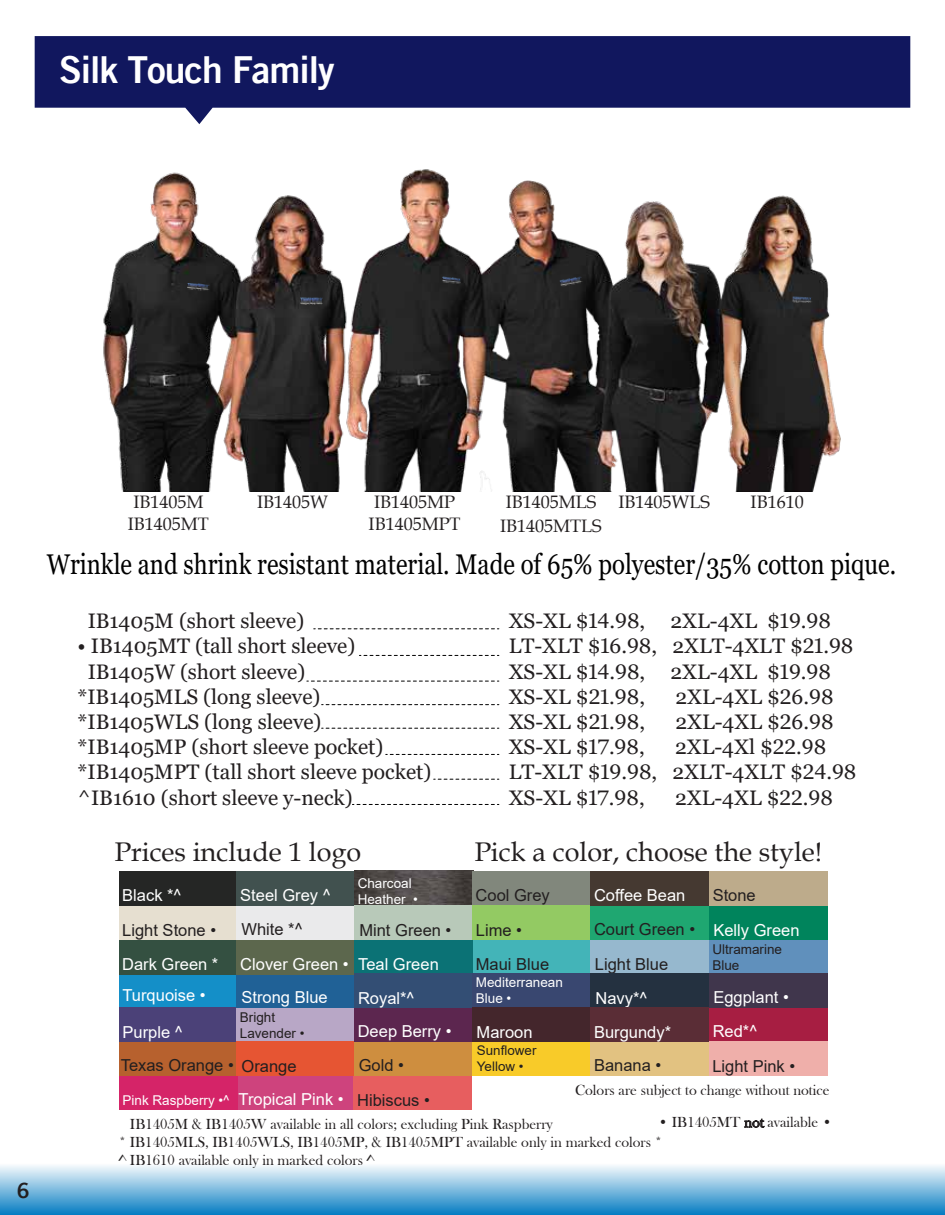
<style>
.page{position:relative;width:945px;height:1215px;background:#fff}
.page>*{position:absolute;margin:0;border:0;box-sizing:border-box;transform-origin:0 0}
.t1{font:37.2px "Trade Gothic LT Bold Two";letter-spacing:-.025em;color:#fff}
.t2{font:28.5px "Georgia";color:#010101;scale:.84 1}
.t3{font:27px "Book Antiqua";color:#231f20}
.t4{font:21px "Georgia";color:#231f20}
.t5{font:21px "Trade Gothic LT Bold Two";color:#231f20}
.t6{font:18px/21.6px "Book Antiqua";color:#231f20;text-align:center}
.t7{font:16.5px "Arial";color:#fff}
.t8{font:16.5px/34.5px "Arial";color:#231f20}
.t9{font:15px/18px "Bask Old Face";color:#231f20}
.t10{font:13.5px/16.2px "Arial";color:#fff}
.t11{font:13.5px/16.2px "Arial";color:#231f20}
.t12{font:13.2px/15.9px "Arial";color:#231f20}
.s1{font-size:16.5px}
</style>
<div class="page">
<svg style="left:35px;top:36px;width:875px;height:88px;fill:#11175e"></svg>
<div style="left:0;top:1163px;width:945px;height:52px;background:linear-gradient(to bottom,#fefefe,#0a7fc3)"></div>
<img style="left:103px;top:169px;width:738px;height:322px">
<img style="left:187px;top:283px;width:23px;height:8px">
<img style="left:300px;top:298px;width:22px;height:6px">
<img style="left:442px;top:277px;width:19px;height:7px">
<img style="left:560px;top:276px;width:23px;height:11px">
<img style="left:792px;top:297px;width:21px;height:6px">
<div style="left:472px;top:940px;width:119px;height:34px;background:#43b4b8"></div>
<div style="left:119px;top:974px;width:118px;height:34px;background:#148fc8"></div>
<div style="left:235px;top:1076px;width:118px;height:34px;background:#ce437d"></div>
<div style="left:119px;top:1076px;width:118px;height:34px;background:#d52468"></div>
<div style="left:119px;top:1041px;width:118px;height:35px;background:#b7612e"></div>
<div style="left:119px;top:905px;width:118px;height:35px;background:#e6dfd0"></div>
<div style="left:119px;top:871px;width:118px;height:34px;background:#252625"></div>
<div style="left:119px;top:940px;width:118px;height:34px;background:#345041"></div>
<div style="left:119px;top:1007px;width:118px;height:35px;background:#4b4178"></div>
<div style="left:237px;top:1007px;width:118px;height:35px;background:#b8a7c6"></div>
<div style="left:353px;top:1076px;width:118px;height:34px;background:#e75e5f"></div>
<div style="left:237px;top:905px;width:118px;height:35px;background:#eaeaeb"></div>
<div style="left:237px;top:1041px;width:118px;height:35px;background:#e65533"></div>
<div style="left:237px;top:974px;width:118px;height:34px;background:#206196"></div>
<div style="left:237px;top:871px;width:118px;height:34px;background:#41514f"></div>
<div style="left:237px;top:940px;width:118px;height:34px;background:#5c674d"></div>
<img style="left:355px;top:871px;width:117px;height:34px">
<div style="left:472px;top:871px;width:118px;height:34px;background:#81877c"></div>
<div style="left:355px;top:1041px;width:118px;height:35px;background:#ce8e3f"></div>
<div style="left:355px;top:905px;width:118px;height:35px;background:#b8c9b9"></div>
<div style="left:355px;top:940px;width:118px;height:34px;background:#0b7275"></div>
<div style="left:355px;top:1007px;width:118px;height:35px;background:#5c264f"></div>
<div style="left:355px;top:974px;width:118px;height:34px;background:#334e74"></div>
<div style="left:472px;top:1041px;width:118px;height:35px;background:#f8cb29"></div>
<div style="left:472px;top:974px;width:119px;height:34px;background:#394770"></div>
<div style="left:472px;top:905px;width:119px;height:35px;background:#93ca63"></div>
<div style="left:472px;top:1007px;width:119px;height:35px;background:#44262c"></div>
<div style="left:591px;top:1041px;width:118px;height:35px;background:#e2c281"></div>
<div style="left:591px;top:905px;width:118px;height:35px;background:#1fa771"></div>
<div style="left:591px;top:940px;width:118px;height:34px;background:#96b8ce"></div>
<div style="left:591px;top:974px;width:118px;height:34px;background:#243140"></div>
<div style="left:591px;top:871px;width:118px;height:34px;background:#453931"></div>
<div style="left:591px;top:1007px;width:118px;height:35px;background:#5a2d36"></div>
<div style="left:709px;top:1007px;width:119px;height:35px;background:#a71e42"></div>
<div style="left:709px;top:905px;width:119px;height:35px;background:#00845c"></div>
<div style="left:709px;top:940px;width:119px;height:34px;background:#6090bc"></div>
<div style="left:709px;top:1041px;width:119px;height:35px;background:#efafaa"></div>
<div style="left:709px;top:871px;width:119px;height:34px;background:#bdab8b"></div>
<div style="left:709px;top:974px;width:119px;height:34px;background:#40364c"></div>
<svg style="left:314px;top:628px;width:185px;height:1px"></svg>
<svg style="left:307px;top:681px;width:192px;height:1px"></svg>
<svg style="left:322px;top:704px;width:177px;height:1px"></svg>
<svg style="left:322px;top:728px;width:177px;height:1px"></svg>
<svg style="left:359px;top:655px;width:140px;height:1px"></svg>
<svg style="left:386px;top:754px;width:113px;height:1px"></svg>
<svg style="left:434px;top:779px;width:65px;height:1px"></svg>
<svg style="left:352px;top:804px;width:147px;height:1px"></svg>
<svg style="left:744px;top:1118px;width:21px;height:10px"></svg>
<h1 class="t1" style="left:59px;top:47px;width:277px">Silk Touch Family</h1>
<p class="t5" style="left:17px;top:1178px;width:14px">6</p>
<p class="t6" style="left:257px;top:491px;width:73px">IB1405W</p>
<p class="t6" style="left:619px;top:491px;width:93px">IB1405WLS</p>
<p class="t6" style="left:751px;top:491px;width:55px">IB1610</p>
<p class="t6" style="left:128px;top:491px;width:83px">IB1405M<br>IB1405MT</p>
<p class="t6" style="left:369px;top:491px;width:93px">IB1405MP<br>IB1405MPT</p>
<p class="t6" style="left:500px;top:490px;width:103px;line-height:23.5px">IB1405MLS<br>IB1405MTLS</p>
<h2 class="t2" style="left:47px;top:547px;width:1013px">Wrinkle and shrink resistant material. Made of 65% polyester/35% cotton pique.</h2>
<p class="t4" style="left:88px;top:608px;width:218px">IB1405M (short sleeve)</p>
<p class="t4" style="left:509px;top:608px;width:324px">XS-XL $14.98, 2XL-4XL $19.98</p>
<p class="t4" style="left:78px;top:633px;width:279px">• IB1405MT (tall short sleeve)</p>
<p class="t4" style="left:509px;top:633px;width:346px">LT-XLT $16.98, 2XLT-4XLT $21.98</p>
<p class="t4" style="left:88px;top:659px;width:219px">IB1405W (short sleeve)</p>
<p class="t4" style="left:509px;top:659px;width:324px">XS-XL $14.98, 2XL-4XL $19.98</p>
<p class="t4" style="left:78px;top:684px;width:244px">*IB1405MLS (long sleeve)</p>
<p class="t4" style="left:509px;top:684px;width:138px">XS-XL $21.98,</p>
<p class="t4" style="left:675px;top:684px;width:160px">2XL-4XL $26.98</p>
<p class="t4" style="left:78px;top:709px;width:245px">*IB1405WLS (long sleeve)</p>
<p class="t4" style="left:509px;top:709px;width:138px">XS-XL $21.98,</p>
<p class="t4" style="left:675px;top:709px;width:160px">2XL-4XL $26.98</p>
<p class="t4" style="left:78px;top:734px;width:307px">*IB1405MP (short sleeve pocket)</p>
<p class="t4" style="left:509px;top:734px;width:137px">XS-XL $17.98,</p>
<p class="t4" style="left:675px;top:734px;width:153px">2XL-4Xl $22.98</p>
<p class="t4" style="left:78px;top:759px;width:355px">*IB1405MPT (tall short sleeve pocket)</p>
<p class="t4" style="left:509px;top:759px;width:349px">LT-XLT $19.98, 2XLT-4XLT $24.98</p>
<p class="t4" style="left:78px;top:785px;width:277px">^IB1610 (short sleeve y-neck)</p>
<p class="t4" style="left:509px;top:785px;width:137px">XS-XL $17.98,</p>
<p class="t4" style="left:675px;top:785px;width:159px">2XL-4XL $22.98</p>
<p class="t3" style="left:115px;top:833px;width:248px">Prices include 1 logo</p>
<p class="t3" style="left:475px;top:833px;width:349px">Pick a color, choose the style!</p>
<p class="t7" style="left:122px;top:884px;width:61px">Black *^</p>
<p class="t7" style="left:240px;top:884px;width:92px">Steel Grey ^</p>
<p class="t10" style="left:358px;top:875px;width:62px">Charcoal<br>Heather •</p>
<p class="t8" style="left:476px;top:878px;width:76px">Cool Grey</p>
<p class="t7" style="left:594px;top:883px;width:93px">Coffee Bean</p>
<p class="t8" style="left:713px;top:878px;width:45px">Stone</p>
<p class="t8" style="left:122px;top:913px;width:95px">Light Stone •</p>
<p class="t7" style="left:122px;top:952px;width:98px">Dark Green *</p>
<p class="t8" style="left:242px;top:912px;width:62px">White *^</p>
<p class="t7" style="left:240px;top:953px;width:110px">Clover Green •</p>
<p class="t8" style="left:359px;top:913px;width:93px">Mint Green •</p>
<p class="t7" style="left:358px;top:953px;width:82px">Teal Green</p>
<p class="t8" style="left:476px;top:913px;width:48px">Lime •</p>
<p class="t8" style="left:476px;top:947px;width:75px">Maui Blue</p>
<p class="t7" style="left:123px;top:984px;width:85px">Turquoise •</p>
<p class="t7" style="left:242px;top:986px;width:88px">Strong Blue</p>
<p class="t7" style="left:358px;top:987px;width:58px">Royal*^</p>
<p class="t10" style="left:476px;top:974px;width:89px">Mediterranean<br>Blue •</p>
<p class="t8" style="left:594px;top:912px;width:103px">Court Green •<br>Light Blue</p>
<p class="t7" style="left:596px;top:987px;width:53px">Navy*^</p>
<p class="t7" style="left:713px;top:918px;width:88px">Kelly Green</p>
<p class="t11" style="left:712px;top:941px;width:71px">Ultramarine<br>Blue</p>
<p class="t7" style="left:713px;top:986px;width:77px">Eggplant •</p>
<p class="t7" style="left:123px;top:1021px;width:62px">Purple ^</p>
<p class="t11" style="left:240px;top:1009px;width:66px">Bright<br>Lavender •</p>
<p class="t7" style="left:358px;top:1020px;width:95px">Deep Berry •</p>
<p class="t7" style="left:477px;top:1021px;width:57px">Maroon</p>
<p class="t7" style="left:594px;top:1021px;width:79px">Burgundy*</p>
<p class="t7" style="left:713px;top:1020px;width:46px">Red*^</p>
<p class="t8" style="left:121px;top:1048px;width:115px">Texas Orange •</p>
<p class="t8" style="left:242px;top:1049px;width:57px">Orange</p>
<p class="t8" style="left:359px;top:1048px;width:47px">Gold •</p>
<p class="t12" style="left:477px;top:1042px;width:61px">Sunflower<br>Yellow •</p>
<p class="t8" style="left:594px;top:1048px;width:69px">Banana •</p>
<p class="t8" style="left:712px;top:1049px;width:84px">Light Pink •</p>
<p class="t10" style="left:123px;top:1092px;width:223px">Pink Raspberry •^ <span class="s1">Tropical Pink •</span></p>
<p class="t8" style="left:357px;top:1083px;width:74px">Hibiscus •</p>
<p class="t9" style="left:575px;top:1081px;width:256px">Colors are subject to change without notice</p>
<p class="t9" style="left:658px;top:1114px;width:175px">• IB1405MT not available •</p>
<p class="t9" style="left:119px;top:1115px;width:545px;text-indent:11px">IB1405M &amp; IB1405W available in all colors; excluding Pink Raspberry<br>* IB1405MLS, IB1405WLS, IB1405MP, &amp; IB1405MPT available only in marked colors * ^ IB1610 available only in marked colors ^</p>
</div>
